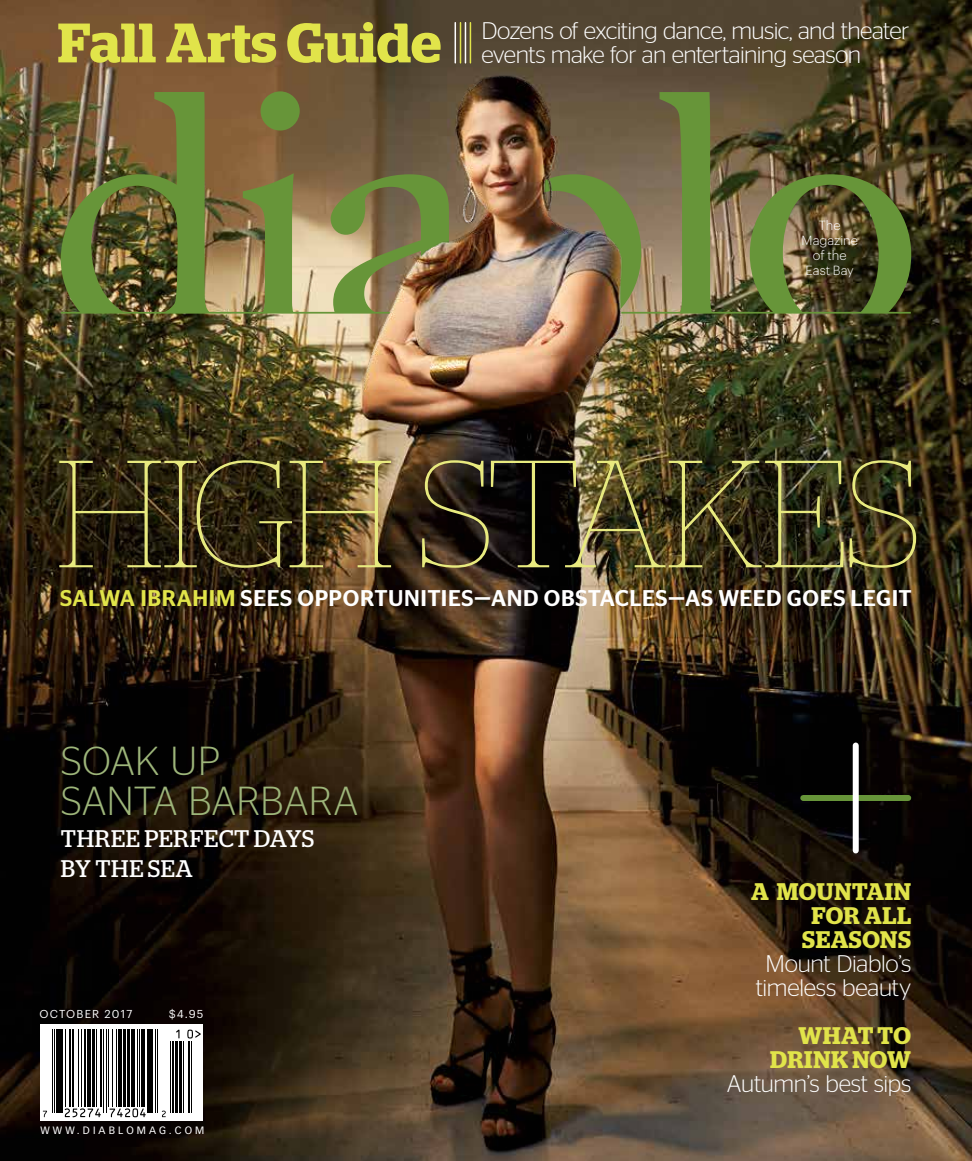
<style>
.page{position:relative;width:972px;height:1161px;background:#fff}
.page>*{position:absolute;margin:0;border:0;box-sizing:border-box;transform-origin:0 0}
.t1{font:100 152.25px "Stag";letter-spacing:-.03em;color:#e8ea7f}
.t2{font:600 55.5px "Stag";letter-spacing:.005em;color:#e1e44a}
.t3{font:300 40.5px/40.5px "Stag Sans";color:#9db57a}
.t4{font:300 24px/24px "Stag Sans";letter-spacing:-.02em;color:#fff;text-align:center}
.t5{font:600 24px/24px "Stag";letter-spacing:.02em;color:#e1e44a;text-align:right}
.t6{font:24px/30px "Stag";letter-spacing:.025em;color:#fff}
.t7{font:500 22.65px "Stag Sans";letter-spacing:.025em;color:#fff}
.t8{font:300 12.9px/15px "Graphik";letter-spacing:-.005em;color:#fff;text-align:center}
.t9{font:11.25px "Graphik";letter-spacing:.105em;color:#fff}
.t10{font:10.5px "Vectora LT Std";letter-spacing:.295em;color:#fff}
.s1{color:#e1e44a}
</style>
<div class="page">
<img style="left:0;top:0;width:972px;height:1161px">
<div style="left:40px;top:1024px;width:163px;height:96px;background:#fff"></div>
<svg style="left:162px;top:1111px;width:4px;height:6px"></svg>
<svg style="left:43px;top:1111px;width:4px;height:6px"></svg>
<svg style="left:64px;top:1108px;width:37px;height:9px"></svg>
<svg style="left:109px;top:1108px;width:37px;height:9px"></svg>
<hr style="left:52px;top:1029px;width:1px;height:83px;background:#000">
<hr style="left:54px;top:1029px;width:1px;height:83px;background:#000">
<hr style="left:56px;top:1029px;width:3px;height:83px;background:#000">
<hr style="left:61px;top:1029px;width:2px;height:83px;background:#000">
<hr style="left:65px;top:1029px;width:1px;height:78px;background:#000">
<hr style="left:69px;top:1029px;width:2px;height:78px;background:#000">
<hr style="left:72px;top:1029px;width:2px;height:78px;background:#000">
<hr style="left:78px;top:1029px;width:1px;height:78px;background:#000">
<hr style="left:81px;top:1029px;width:1px;height:78px;background:#000">
<hr style="left:85px;top:1029px;width:1px;height:78px;background:#000">
<hr style="left:88px;top:1029px;width:3px;height:78px;background:#000">
<hr style="left:92px;top:1029px;width:2px;height:78px;background:#000">
<hr style="left:96px;top:1029px;width:1px;height:78px;background:#000">
<hr style="left:100px;top:1029px;width:2px;height:78px;background:#000">
<hr style="left:104px;top:1029px;width:1px;height:83px;background:#000">
<hr style="left:106px;top:1029px;width:1px;height:83px;background:#000">
<hr style="left:108px;top:1029px;width:1px;height:78px;background:#000">
<hr style="left:113px;top:1029px;width:1px;height:78px;background:#000">
<hr style="left:116px;top:1029px;width:1px;height:78px;background:#000">
<hr style="left:118px;top:1029px;width:3px;height:78px;background:#000">
<hr style="left:124px;top:1029px;width:2px;height:78px;background:#000">
<hr style="left:127px;top:1029px;width:2px;height:78px;background:#000">
<hr style="left:132px;top:1029px;width:3px;height:78px;background:#000">
<hr style="left:137px;top:1029px;width:1px;height:78px;background:#000">
<hr style="left:139px;top:1029px;width:1px;height:78px;background:#000">
<hr style="left:142px;top:1029px;width:3px;height:78px;background:#000">
<hr style="left:147px;top:1029px;width:2px;height:83px;background:#000">
<hr style="left:151px;top:1029px;width:2px;height:83px;background:#000">
<hr style="left:155px;top:1029px;width:1px;height:83px;background:#000">
<hr style="left:157px;top:1029px;width:1px;height:83px;background:#000">
<svg style="left:176px;top:1030px;width:4px;height:9px"></svg>
<hr style="left:170px;top:1041px;width:1px;height:71px;background:#000">
<hr style="left:172px;top:1041px;width:2px;height:71px;background:#000">
<hr style="left:175px;top:1041px;width:2px;height:71px;background:#000">
<hr style="left:180px;top:1041px;width:2px;height:71px;background:#000">
<hr style="left:183px;top:1041px;width:1px;height:71px;background:#000">
<hr style="left:188px;top:1041px;width:2px;height:71px;background:#000">
<hr style="left:191px;top:1041px;width:1px;height:71px;background:#000">
<svg style="left:187px;top:1030px;width:14px;height:9px"></svg>
<div style="left:803px;top:795px;width:105px;height:6px;background:#679539"></div>
<div style="left:853px;top:746px;width:6px;height:104px;background:#fff"></div>
<hr style="left:455px;top:23px;width:1px;height:40px;background:#fff">
<hr style="left:470px;top:23px;width:1px;height:40px;background:#e1e44a">
<hr style="left:460px;top:23px;width:1px;height:40px;background:#e1e44a">
<hr style="left:465px;top:23px;width:1px;height:40px;background:#fff">
<img style="left:0;top:63px;width:972px;height:329px">
<h2 class="t2" style="left:58px;top:10px;width:385px">Fall Arts Guide</h2>
<p class="t4" style="left:482px;top:19px;width:429px;text-align:left">Dozens of exciting dance, music, and theater events make for an entertaining season</p>
<p class="t8" style="left:802px;top:217px;width:58px">The<br>Magazine of the<br>East Bay</p>
<h1 class="t1" style="left:57px;top:430px;width:866px">HIGH STAKES</h1>
<p class="t7" style="left:60px;top:585px;width:853px"><span class="s1">SALWA IBRAHIM</span> SEES OPPORTUNITIES—AND OBSTACLES—AS WEED GOES LEGIT</p>
<h3 class="t3" style="left:61px;top:740px;width:299px">SOAK UP<br>SANTA BARBARA</h3>
<p class="t6" style="left:61px;top:823px;width:255px">THREE PERFECT DAYS<br>BY THE SEA</p>
<p class="t9" style="left:40px;top:1005px;width:94px">OCTOBER 2017</p>
<p class="t9" style="left:169px;top:1005px;width:36px">$4.95</p>
<p class="t10" style="left:40px;top:1124px;width:165px">WWW.DIABLOMAG.COM</p>
<p class="t5" style="left:751px;top:880px;width:161px">A MOUNTAIN<br>FOR ALL<br>SEASONS</p>
<p class="t4" style="left:756px;top:952px;width:157px">Mount Diablo’s timeless beauty</p>
<p class="t5" style="left:770px;top:1024px;width:142px">WHAT TO<br>DRINK NOW</p>
<p class="t4" style="left:727px;top:1072px;width:186px">Autumn’s best sips</p>
</div>
